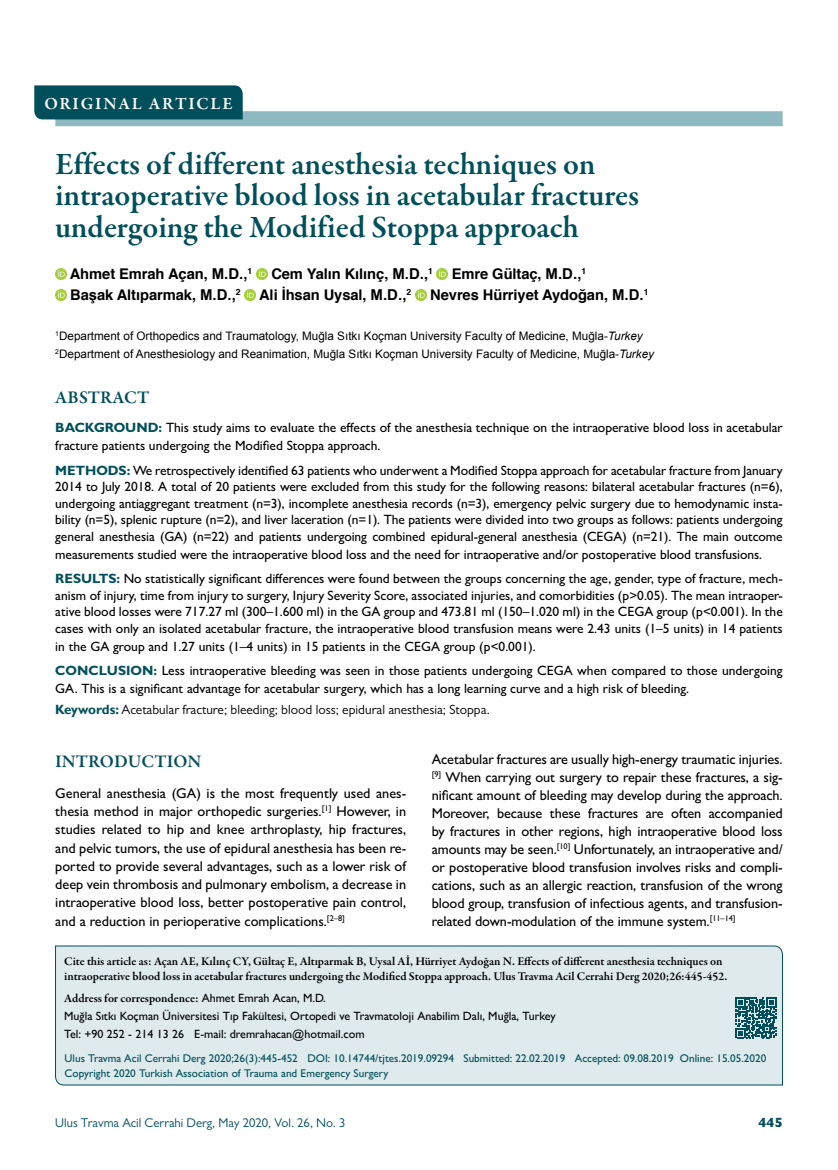
<style>
.page{position:relative;width:838px;height:1170px;background:#fff}
.page>*{position:absolute;margin:0;border:0;box-sizing:border-box;transform-origin:0 0}
.t1{font:600 31.5px/31.5px "Garamond Premr Pro";color:#004f5a}
.t2{font:600 18px "Garamond Premr Pro";letter-spacing:.005em;color:#004f5a}
.t3{font:600 17.25px "Garamond Premr Pro";letter-spacing:.1em;color:#fff}
.t4{font:700 14.7px "Helvetica";letter-spacing:-.005em;color:#000}
.t5{font:500 14.25px/18px "Gill Sans MT Pro";letter-spacing:-.005em;color:#000;text-align:justify}
.t6{font:500 13.5px/16.5px "Gill Sans MT Pro";color:#000}
.t7{font:800 13.5px "Gill Sans MT Pro";color:#004f5a}
.t8{font:13.35px "Gill Sans MT Pro";color:#000}
.t9{font:12.75px "Gill Sans MT Pro";color:#004f5a}
.t10{font:600 12px/15px "Garamond Premr Pro";color:#000}
.t11{font:500 12px/18px "Gill Sans MT Pro";color:#000}
.t12{font:11.7px/18px "Arial";color:#000}
.t13{font:500 11.25px/15px "Gill Sans MT Pro";color:#004f5a}
.s1{font-family:"Arial";font-size:15px}
.s2{font-style:italic}
.s3{font-weight:700;color:#004f5a}
.s4{font-family:"Gill Sans";font-weight:700;color:#004f5a}
.s5{font-family:"Gill Sans MT Pro";font-weight:500}
</style>
<div class="page">
<div style="left:55px;top:111px;width:727px;height:15px;background:#90bac2"></div>
<svg style="left:55px;top:268px;width:11px;height:11px"></svg>
<svg style="left:256px;top:268px;width:11px;height:11px"></svg>
<svg style="left:437px;top:268px;width:11px;height:11px"></svg>
<svg style="left:55px;top:289px;width:11px;height:11px"></svg>
<svg style="left:245px;top:289px;width:11px;height:11px"></svg>
<svg style="left:415px;top:289px;width:11px;height:11px"></svg>
<div style="left:34px;top:85px;width:209px;height:34px;background:#004f5a"></div>
<div style="left:55px;top:945px;width:728px;height:140px;background:#deeaec"></div>
<svg style="left:735px;top:997px;width:41px;height:41px"></svg>
<p class="t3" style="left:44px;top:93px;width:190px">ORIGINAL ARTICLE</p>
<h1 class="t1" style="left:55px;top:149px;width:585px">Effects of different anesthesia techniques on intraoperative blood loss in acetabular fractures undergoing the Modified Stoppa approach</h1>
<p class="t4" style="left:70px;top:262px;width:184px">Ahmet Emrah Açan, <span class="s1">M.D.,</span><sup>1</sup></p>
<p class="t4" style="left:271px;top:262px;width:163px">Cem Yalın Kılınç, <span class="s1">M.D.</span>,<sup>1</sup></p>
<p class="t4" style="left:452px;top:262px;width:136px">Emre Gültaç, <span class="s1">M.D.,</span><sup>1</sup></p>
<p class="t4" style="left:70px;top:283px;width:172px">Başak Altıparmak, <span class="s1">M.D.,</span><sup>2</sup></p>
<p class="t4" style="left:259px;top:283px;width:154px">Ali İhsan Uysal, <span class="s1">M.D.,</span><sup>2</sup></p>
<p class="t4" style="left:430px;top:283px;width:220px">Nevres Hürriyet Aydoğan, <span class="s1">M.D.</span><sup>1</sup></p>
<p class="t12" style="left:55px;top:327px;width:600px"><sup>1</sup>Department of Orthopedics and Traumatology, Muğla Sıtkı Koçman University Faculty of Medicine, Muğla-<span class="s2">Turkey<br></span><sup>2</sup>Department of Anesthesiology and Reanimation, Muğla Sıtkı Koçman University Faculty of Medicine, Muğla-<span class="s2">Turkey</span></p>
<h2 class="t2" style="left:55px;top:386px;width:95px">ABSTRACT</h2>
<p class="t6" style="left:55px;top:418px;width:729px;line-height:18px"><span class="s3">BACKGROUND:</span> This study aims to evaluate the effects of the anesthesia technique on the intraoperative blood loss in acetabular fracture patients undergoing the Modified Stoppa approach.</p>
<p class="t6" style="left:55px;top:461px;width:729px;text-align:justify"><span class="s3">METHODS:</span> We retrospectively identified 63 patients who underwent a Modified Stoppa approach for acetabular fracture from January 2014 to July 2018. A total of 20 patients were excluded from this study for the following reasons: bilateral acetabular fractures (n=6), undergoing antiaggregant treatment (n=3), incomplete anesthesia records (n=3), emergency pelvic surgery due to hemodynamic insta&shy;bility (n=5), splenic rupture (n=2), and liver laceration (n=1). The patients were divided into two groups as follows: patients undergoing general anesthesia (GA) (n=22) and patients undergoing combined epidural-general anesthesia (CEGA) (n=21). The main outcome</p>
<p class="t6" style="left:55px;top:541px;width:729px;line-height:24.5px">measurements studied were the intraoperative blood loss and the need for intraoperative and/or postoperative blood transfusions.<br><span class="s3">RESULTS:</span> No statistically significant differences were found between the groups concerning the age, gender, type of fracture, mech-</p>
<p class="t6" style="left:55px;top:586px;width:729px;text-align:justify">anism of injury, time from injury to surgery, Injury Severity Score, associated injuries, and comorbidities (p&gt;0.05). The mean intraoper&shy;ative blood losses were 717.27 ml (300–1.600 ml) in the GA group and 473.81 ml (150–1.020 ml) in the CEGA group (p&lt;0.001). In the cases with only an isolated acetabular fracture, the intraoperative blood transfusion means were 2.43 units (1–5 units) in 14 patients</p>
<p class="t6" style="left:55px;top:633px;width:729px;line-height:24.5px">in the GA group and 1.27 units (1–4 units) in 15 patients in the CEGA group (p&lt;0.001).<br><span class="s3">CONCLUSION:</span> Less intraoperative bleeding was seen in those patients undergoing CEGA when compared to those undergoing</p>
<p class="t6" style="left:55px;top:679px;width:635px">GA. This is a significant advantage for acetabular surgery, which has a long learning curve and a high risk of bleeding.</p>
<p class="t8" style="left:55px;top:701px;width:436px"><span class="s4">Keywords:</span> Acetabular fracture; bleeding; blood loss; epidural anesthesia; Stoppa.</p>
<p class="t5" style="left:432px;top:749px;width:352px">Acetabular fractures are usually high-energy traumatic injuries. <sup>[9]</sup> When carrying out surgery to repair these fractures, a sig&shy;nificant amount of bleeding may develop during the approach.<br>Moreover, because these fractures are often accompanied by fractures in other regions, high intraoperative blood loss amounts may be seen.<sup>[10]</sup> Unfortunately, an intraoperative and/ or postoperative blood transfusion involves risks and compli&shy;cations, such as an allergic reaction, transfusion of the wrong blood group, transfusion of infectious agents, and transfusion&shy;related down-modulation of the immune system.<sup>[11–14]</sup></p>
<h2 class="t2" style="left:55px;top:750px;width:148px">INTRODUCTION</h2>
<p class="t5" style="left:55px;top:783px;width:352px">General anesthesia (GA) is the most frequently used anes&shy;thesia method in major orthopedic surgeries.<sup>[1]</sup> However, in studies related to hip and knee arthroplasty, hip fractures, and pelvic tumors, the use of epidural anesthesia has been re&shy;ported to provide several advantages, such as a lower risk of deep vein thrombosis and pulmonary embolism, a decrease in intraoperative blood loss, better postoperative pain control, and a reduction in perioperative complications.<sup>[2–8]</sup></p>
<p class="t10" style="left:64px;top:953px;width:664px">Cite this article as: Açan AE, Kılınç CY, Gültaç E, Altıparmak B, Uysal Aİ, Hürriyet Aydoğan N. Effects of different anesthesia techniques on intraoperative blood loss in acetabular fractures undergoing the Modified Stoppa approach. Ulus Travma Acil Cerrahi Derg 2020;26:445-452.</p>
<p class="t10" style="left:64px;top:991px;width:263px">Address for correspondence: <span class="s5">Ahmet Emrah Acan, M.D.</span></p>
<p class="t11" style="left:64px;top:1006px;width:493px">Muğla Sıtkı Koçman Üniversitesi Tıp Fakültesi, Ortopedi ve Travmatoloji Anabilim Dalı, Muğla, Turkey<br>Tel: +90 252 - 214 13 26 E-mail: dremrahacan@hotmail.com</p>
<p class="t13" style="left:65px;top:1050px;width:703px">Ulus Travma Acil Cerrahi Derg 2020;26(3):445-452 DOI: 10.14744/tjtes.2019.09294 Submitted: 22.02.2019 Accepted: 09.08.2019 Online: 15.05.2020<br>Copyright 2020 Turkish Association of Trauma and Emergency Surgery</p>
<p class="t9" style="left:55px;top:1115px;width:291px">Ulus Travma Acil Cerrahi Derg, May 2020, Vol. 26, No. 3</p>
<p class="t7" style="left:758px;top:1114px;width:26px">445</p>
</div>
